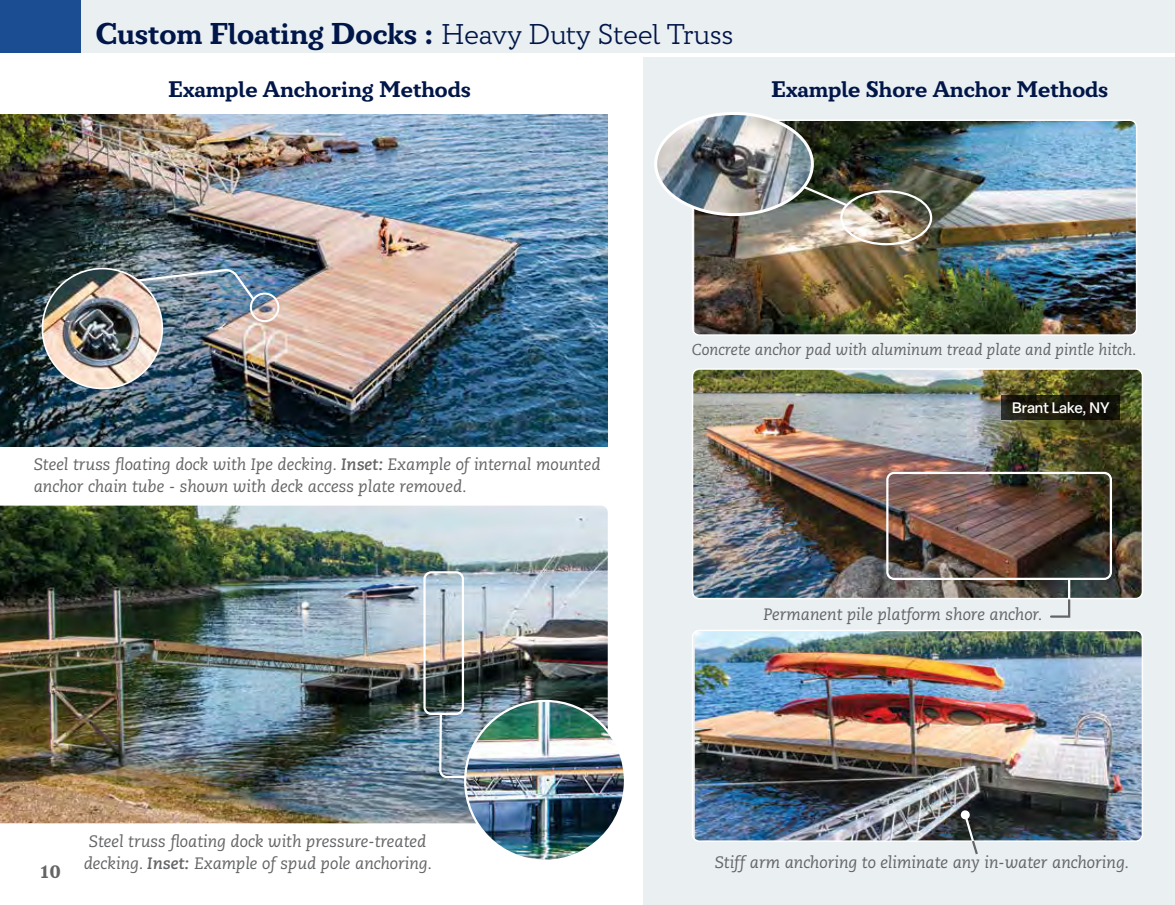
<style>
.page{position:relative;width:1175px;height:905px;background:#fff}
.page>*{position:absolute;margin:0;border:0;box-sizing:border-box;transform-origin:0 0}
.t1{font:700 30px "Circe Slab C";color:#001648}
.t2{font:700 22.5px "Circe Slab C";color:#001648}
.t3{font:700 18px "Circe Slab C";color:#636466}
.t4{font:italic 16.5px/22.5px "Caecilia LT Pro 56";color:#636466;text-align:center}
.t5{font:italic 15.75px "Caecilia LT Pro 56";color:#636466}
.t6{font:500 15px "Elza";color:#fff}
.s1{font-family:"Circe Slab A";font-weight:300;font-size:28.5px}
.s2{font-family:"Caecilia LT Pro 76";font-weight:700}
</style>
<div class="page">
<div style="left:643px;top:44px;width:531px;height:860px;background:#eaeff2"></div>
<img style="left:694px;top:122px;width:440px;height:211px">
<div style="left:691px;top:119px;width:446px;height:217px;border:2px solid #fff;border-radius:7px"></div>
<img style="left:658px;top:116px;width:154px;height:98px">
<div style="left:654px;top:112px;width:160px;height:104px;border:3px solid #fff;border-radius:50%"></div>
<img style="left:695px;top:632px;width:447px;height:209px">
<div style="left:691px;top:629px;width:452px;height:212px;border:2px solid #fff;border-radius:7px"></div>
<img style="left:694px;top:371px;width:446px;height:225px">
<div style="left:691px;top:368px;width:452px;height:231px;border:2px solid #fff;border-radius:7px"></div>
<img style="left:0;top:114px;width:608px;height:332px">
<div style="left:840px;top:190px;width:92px;height:55px;border:2px solid #fff;border-radius:50%"></div>
<svg style="left:801px;top:184px;width:49px;height:24px"></svg>
<div style="left:886px;top:472px;width:226px;height:108px;border:2px solid #fff;border-radius:7px"></div>
<svg style="left:1048px;top:597px;width:23px;height:21px"></svg>
<svg style="left:960px;top:810px;width:9px;height:9px"></svg>
<hr style="left:1068px;top:579px;width:2px;height:20px;background:#fff">
<div style="left:250px;top:292px;width:29px;height:30px;border:2px solid #fff;border-radius:50%"></div>
<img style="left:128px;top:267px;width:128px;height:35px">
<img style="left:42px;top:268px;width:120px;height:120px;border-radius:60px">
<div style="left:42px;top:268px;width:121px;height:121px;border:2px solid #fff;border-radius:50%"></div>
<img style="left:0;top:505px;width:608px;height:318px">
<div style="left:423px;top:571px;width:41px;height:144px;border:2px solid #fff;border-radius:7px"></div>
<svg style="left:438px;top:712px;width:29px;height:112px;background:#8096a7"></svg>
<img style="left:465px;top:701px;width:160px;height:159px;border-radius:80px">
<svg style="left:962px;top:812px;width:17px;height:43px"></svg>
<svg style="left:1000px;top:395px;width:119px;height:24px;background:#1a190d"></svg>
<div style="left:0;top:0;width:1174px;height:53px;background:#eaeff2"></div>
<div style="left:0;top:0;width:81px;height:56px;background:#1b4d92"></div>
<hr style="left:0;top:53px;width:1174px;height:4px;background:#fff">
<h1 class="t1" style="left:95px;top:16px;width:639px">Custom Floating Docks : <span class="s1">Heavy Duty Steel Truss</span></h1>
<h2 class="t2" style="left:168px;top:76px;width:304px">Example Anchoring Methods</h2>
<h2 class="t2" style="left:771px;top:76px;width:338px">Example Shore Anchor Methods</h2>
<p class="t5" style="left:691px;top:339px;width:446px">Concrete anchor pad with aluminum tread plate and pintle hitch.</p>
<p class="t4" style="left:34px;top:452px;width:568px;text-align:left">Steel truss floating dock with Ipe decking. <span class="s2">Inset:</span> Example of internal mounted anchor chain tube - shown with deck access plate removed.</p>
<p class="t3" style="left:40px;top:861px;width:22px">10</p>
<p class="t4" style="left:84px;top:829px;width:350px">Steel truss floating dock with pressure-treated decking. <span class="s2">Inset:</span> Example of spud pole anchoring.</p>
<p class="t6" style="left:1012px;top:397px;width:99px">Brant Lake, NY</p>
<p class="t4" style="left:763px;top:602px;width:280px">Permanent pile platform shore anchor.</p>
<p class="t4" style="left:714px;top:851px;width:416px">Stiff arm anchoring to eliminate any in-water anchoring.</p>
</div>
